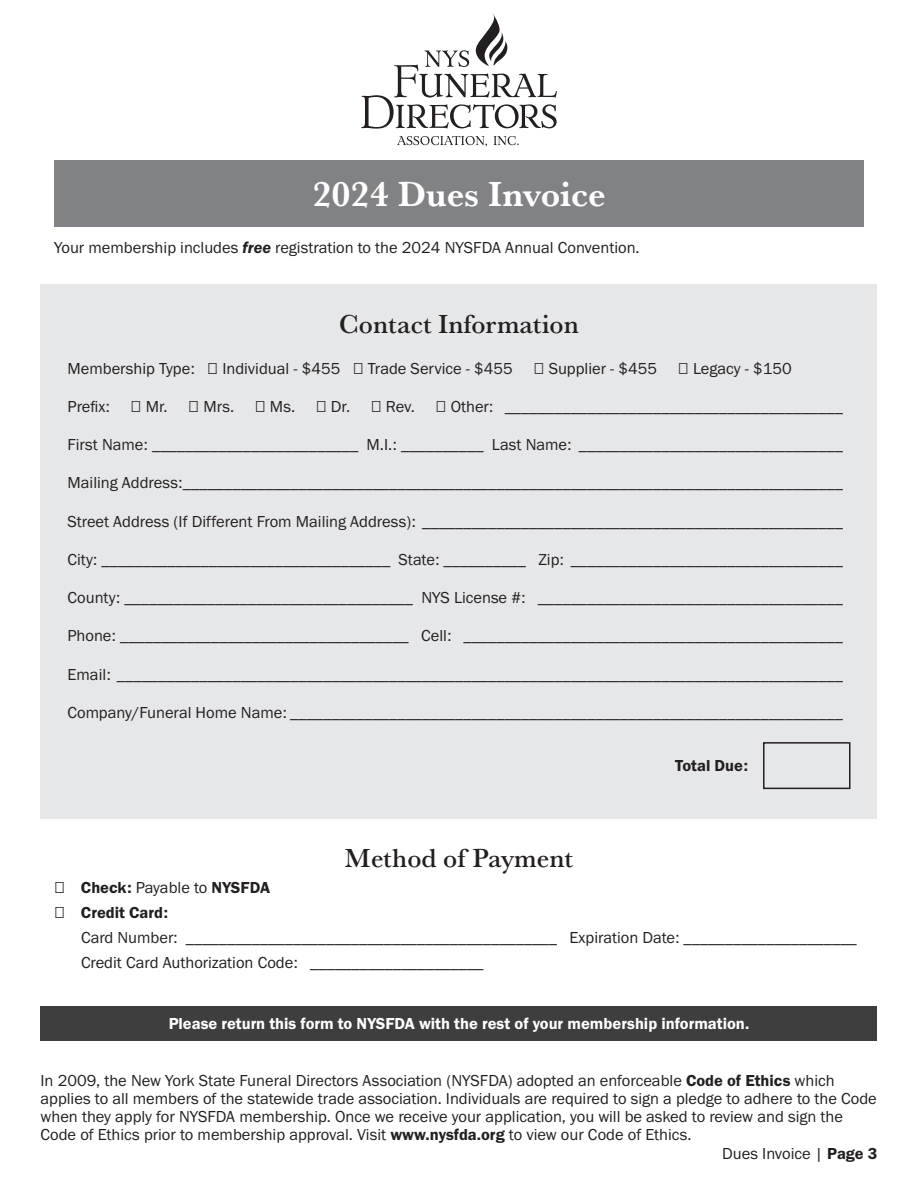
<style>
.page{position:relative;width:918px;height:1188px;background:#fff}
.page>*{position:absolute;margin:0;border:0;box-sizing:border-box;transform-origin:0 0}
.t1{font:700 36px "Baskerville URW";color:#fff}
.Titles{font:500 27px "Baskerville URW";color:#231f20}
.Paragraph_Style_1{font:16.5px/18px "Franklin Gothic URW Boo";color:#231f20}
.t2{font:16.5px "Franklin Gothic URW Dem";color:#fff}
.t3{font:16.5px "Franklin Gothic URW Dem";color:#231f20}
.s1{font-family:"Franklin Gothic URW Dem Ita"}
.s2{font-family:"Franklin Gothic URW Boo"}
.s3{font-family:"Franklin Gothic URW Dem"}
</style>
<div class="page">
<div style="left:54px;top:160px;width:810px;height:67px;background:#808285"></div>
<svg style="left:361px;top:13px;width:196px;height:116px"></svg>
<svg style="left:397px;top:136px;width:90px;height:10px"></svg>
<svg style="left:494px;top:136px;width:25px;height:9px"></svg>
<div style="left:40px;top:284px;width:838px;height:535px;background:#e6e7e9"></div>
<div style="left:763px;top:742px;width:87px;height:47px;border:2px solid #231f20"></div>
<div style="left:40px;top:1007px;width:838px;height:34px;background:#3e3e3f"></div>
<p class="t1" style="left:312px;top:168px;width:295px">2024 Dues Invoice</p>
<p class="Paragraph_Style_1" style="left:54px;top:239px;width:587px">Your membership includes <span class="s1">free</span> registration to the 2024 NYSFDA Annual Convention.</p>
<p class="Titles" style="left:339px;top:305px;width:241px">Contact Information</p>
<p class="Paragraph_Style_1" style="left:68px;top:359px;width:447px">Membership Type: □ Individual - $455 □ Trade Service - $455</p>
<p class="Paragraph_Style_1" style="left:534px;top:359px;width:260px">□ Supplier - $455 □ Legacy - $150</p>
<p class="Paragraph_Style_1" style="left:68px;top:397px;width:44px">Prefix:</p>
<p class="Paragraph_Style_1" style="left:131px;top:397px;width:39px">□ Mr.</p>
<p class="Paragraph_Style_1" style="left:188px;top:397px;width:47px">□ Mrs.</p>
<p class="Paragraph_Style_1" style="left:255px;top:397px;width:42px">□ Ms.</p>
<p class="Paragraph_Style_1" style="left:316px;top:397px;width:36px">□ Dr.</p>
<p class="Paragraph_Style_1" style="left:371px;top:397px;width:46px">□ Rev.</p>
<p class="Paragraph_Style_1" style="left:436px;top:397px;width:409px">□ Other: _________________________________________</p>
<p class="Paragraph_Style_1" style="left:68px;top:435px;width:777px">First Name: _________________________ M.I.: __________ Last Name: ________________________________</p>
<p class="Paragraph_Style_1" style="left:67px;top:474px;width:777px">Mailing Address:________________________________________________________________________________</p>
<p class="Paragraph_Style_1" style="left:68px;top:512px;width:777px">Street Address (If Different From Mailing Address): ___________________________________________________</p>
<p class="Paragraph_Style_1" style="left:68px;top:550px;width:777px">City: ___________________________________ State: __________ Zip: _________________________________</p>
<p class="Paragraph_Style_1" style="left:68px;top:588px;width:777px">County: ___________________________________ NYS License #: _____________________________________</p>
<p class="Paragraph_Style_1" style="left:68px;top:627px;width:777px">Phone: ___________________________________ Cell: ______________________________________________</p>
<p class="Paragraph_Style_1" style="left:68px;top:665px;width:777px">Email: ________________________________________________________________________________________</p>
<p class="Paragraph_Style_1" style="left:68px;top:703px;width:777px">Company/Funeral Home Name: ___________________________________________________________________</p>
<p class="Titles" style="left:345px;top:839px;width:230px">Method of Payment</p>
<p class="t3" style="left:675px;top:755px;width:74px">Total Due:</p>
<p class="t3" style="left:54px;top:878px;width:218px"><span class="s2">□</span> Check: <span class="s2">Payable to</span> NYSFDA</p>
<p class="t3" style="left:54px;top:902px;width:116px"><span class="s2">□</span> Credit Card:</p>
<p class="Paragraph_Style_1" style="left:81px;top:928px;width:777px">Card Number: _____________________________________________ Expiration Date: _____________________</p>
<p class="Paragraph_Style_1" style="left:81px;top:953px;width:404px">Credit Card Authorization Code: _____________________</p>
<p class="t2" style="left:169px;top:1013px;width:582px">Please return this form to NYSFDA with the rest of your membership information.</p>
<p class="Paragraph_Style_1" style="left:41px;top:1071px;width:838px">In 2009, the New York State Funeral Directors Association (NYSFDA) adopted an enforceable <span class="s3">Code of Ethics</span> which applies to all members of the statewide trade association. Individuals are required to sign a pledge to adhere to the Code when they apply for NYSFDA membership. Once we receive your application, you will be asked to review and sign the Code of Ethics prior to membership approval. Visit <span class="s3">www.nysfda.org</span> to view our Code of Ethics.</p>
<p class="Paragraph_Style_1" style="left:722px;top:1144px;width:157px">Dues Invoice | <span class="s3">Page 3</span></p>
</div>
